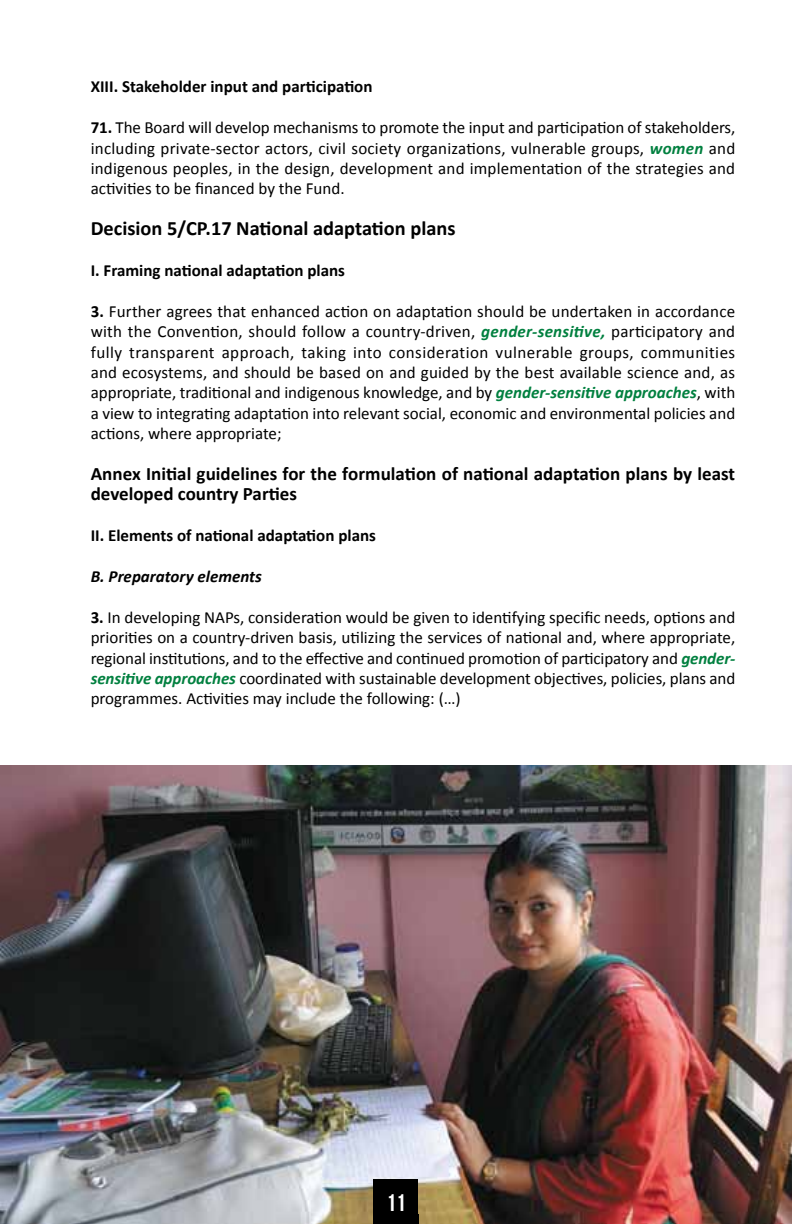
<style>
.page{position:relative;width:792px;height:1224px;background:#fff}
.page>*{position:absolute;margin:0;border:0;box-sizing:border-box;transform-origin:0 0}
.t1{font:24px "Bebas Neue";color:#fff}
.t2{font:700 20.4px "Calibri";color:#000}
.t3{font:700 19px/20.4px "Calibri";color:#000}
.t4{font:17px/20.4px "Calibri";color:#000;text-align:justify}
.t5{font:700 17px "Calibri";color:#000}
.t6{font:italic 700 17px "Calibri";color:#000}
.s1{font-weight:700}
.s2{font-weight:700;font-style:italic;color:#00803f}
</style>
<div class="page">
<img style="left:0;top:766px;width:792px;height:458px">
<div style="left:374px;top:1179px;width:44px;height:45px;background:#000"></div>
<p class="t5" style="left:91px;top:76px;width:283px">XIII. Stakeholder input and participation</p>
<p class="t4" style="left:91px;top:117px;width:646px"><span class="s1">71.</span> The Board will develop mechanisms to promote the input and participation of stakeholders, including private-sector actors, civil society organizations, vulnerable groups, <span class="s2">women</span> and indigenous peoples, in the design, development and implementation of the strategies and activities to be financed by the Fund.</p>
<p class="t2" style="left:91px;top:215px;width:366px">Decision 5/CP.17 National adaptation plans</p>
<p class="t5" style="left:91px;top:259px;width:256px">I. Framing national adaptation plans</p>
<p class="t4" style="left:91px;top:301px;width:646px"><span class="s1">3.</span> Further agrees that enhanced action on adaptation should be undertaken in accordance with the Convention, should follow a country-driven, <span class="s2">gender-sensitive,</span> participatory and fully transparent approach, taking into consideration vulnerable groups, communities and ecosystems, and should be based on and guided by the best available science and, as appropriate, traditional and indigenous knowledge, and by <span class="s2">gender-sensitive approaches</span>, with a view to integrating adaptation into relevant social, economic and environmental policies and actions, where appropriate;</p>
<p class="t3" style="left:91px;top:463px;width:646px">Annex Initial guidelines for the formulation of national adaptation plans by least developed country Parties</p>
<p class="t5" style="left:91px;top:525px;width:287px">II. Elements of national adaptation plans</p>
<p class="t6" style="left:91px;top:566px;width:173px">B. Preparatory elements</p>
<p class="t4" style="left:91px;top:607px;width:646px"><span class="s1">3.</span> In developing NAPs, consideration would be given to identifying specific needs, options and priorities on a country-driven basis, utilizing the services of national and, where appropriate, regional institutions, and to the effective and continued promotion of participatory and <span class="s2">gender&shy;sensitive approaches</span> coordinated with sustainable development objectives, policies, plans and programmes. Activities may include the following: (…)</p>
<h1 class="t1" style="left:386px;top:1189px;width:21px">11</h1>
</div>
